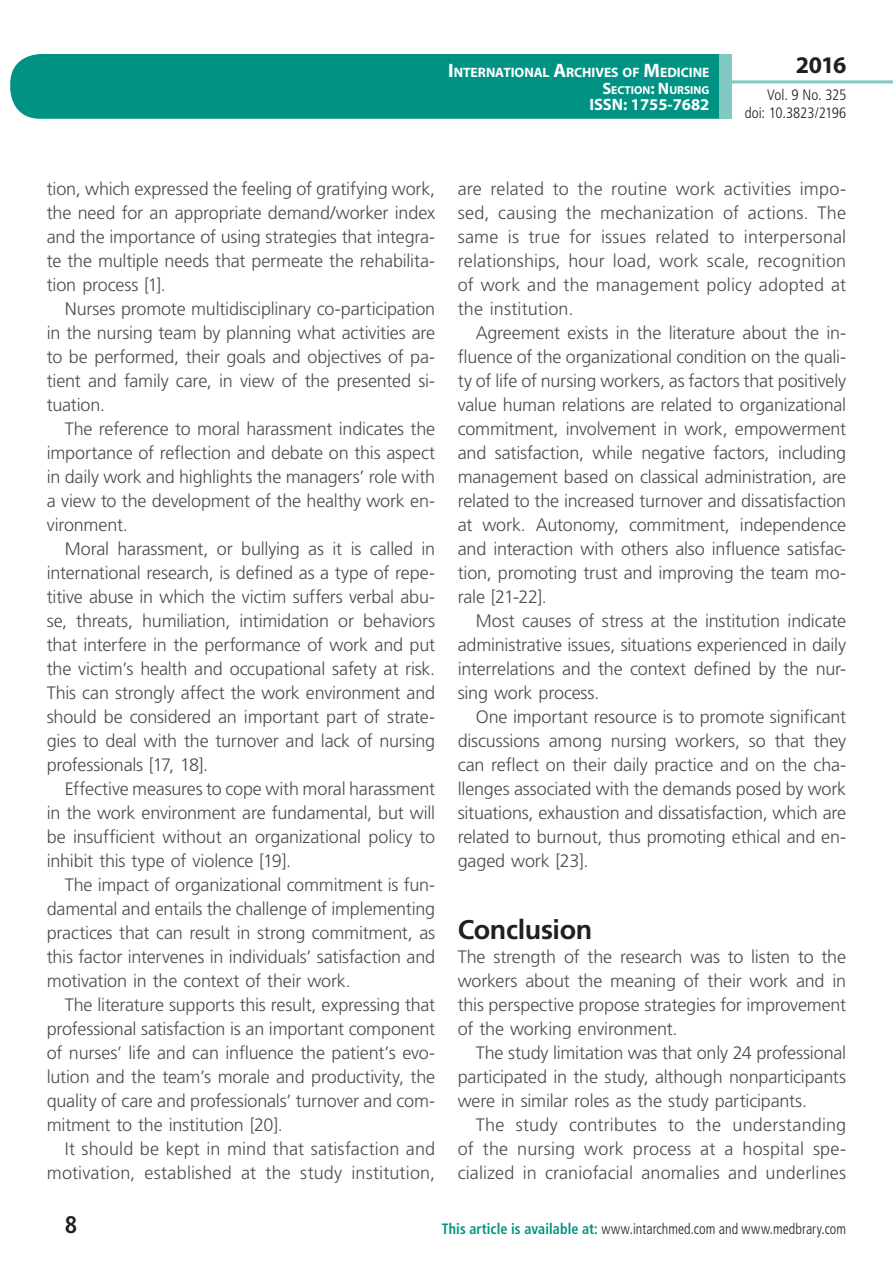
<style>
.page{position:relative;width:893px;height:1263px;background:#fff}
.page>*{position:absolute;margin:0;border:0;box-sizing:border-box;transform-origin:0 0}
.t1{font:700 27px "Frutiger LT Std";letter-spacing:-.015em;color:#231f20}
.t2{font:700 24px "Myriad Pro";color:#231f20}
.t3{font:700 condensed 24px "Frutiger LT Std";color:#231f20}
.t4{font:300 18px/24px "Frutiger LT Std";letter-spacing:-.01em;color:#4b4c4d;text-align:justify}
.t5{font:300 18px/24px "Frutiger LT Std";letter-spacing:.01em;color:#4b4c4d;text-align:right}
.t6{font:700 16.5px "Myriad Pro";color:#fff}
.t7{font:300 condensed 15px "Frutiger LT Std";letter-spacing:.005em;color:#231f20;scale:.94 1}
.t8{font:300 condensed 15px/18px "Frutiger LT Std";letter-spacing:.005em;color:#231f20;text-align:right}
.t9{font:700 13.65px "Myriad Pro";letter-spacing:-.005em;color:#fff}
.t10{font:700 11.55px "Myriad Pro";color:#fff}
.s1{font-size:19.5px}
.s2{font-size:16.5px}
.s3{font-weight:700;color:#009384}
</style>
<div class="page">
<div style="left:10px;top:54px;width:775px;height:65px;background:#009384;border-radius:30px"></div>
<div style="left:732px;top:0;width:161px;height:157px;background:#fff"></div>
<hr style="left:730px;top:80px;width:163px;height:3px;background:#80c9c2">
<div style="left:719px;top:54px;width:13px;height:65px;background:#80c9c2"></div>
<p class="t9" style="left:448px;top:64px;width:263px"><span class="s1">I</span>NTERNATIONAL <span class="s1">A</span>RCHIVES OF <span class="s1">M</span>EDICINE</p>
<p class="t10" style="left:602px;top:82px;width:109px"><span class="s2">S</span>ECTION<span class="s2">: N</span> URSING</p>
<p class="t6" style="left:589px;top:94px;width:122px">ISSN: 1755-7682</p>
<h2 class="t2" style="left:796px;top:49px;width:52px">2016</h2>
<p class="t8" style="left:745px;top:86px;width:103px">Vol. 9 No. 325 doi: 10.3823/2196</p>
<p class="t4" style="left:47px;top:177px;width:390px">tion, which expressed the feeling of gratifying work, the need for an appropriate demand/worker index and the importance of using strategies that integra&shy;te the multiple needs that permeate the rehabilita&shy;tion process [1].</p>
<p class="t4" style="left:47px;top:297px;width:390px;text-indent:18px">Nurses promote multidisciplinary co-participation in the nursing team by planning what activities are to be performed, their goals and objectives of pa&shy;tient and family care, in view of the presented si&shy;tuation.</p>
<p class="t4" style="left:47px;top:417px;width:390px;text-indent:18px">The reference to moral harassment indicates the importance of reflection and debate on this aspect in daily work and highlights the managers’ role with a view to the development of the healthy work en&shy;vironment.</p>
<p class="t4" style="left:47px;top:537px;width:390px;text-indent:18px">Moral harassment, or bullying as it is called in international research, is defined as a type of repe&shy;titive abuse in which the victim suffers verbal abu&shy;se, threats, humiliation, intimidation or behaviors that interfere in the performance of work and put the victim’s health and occupational safety at risk.<br>This can strongly affect the work environment and should be considered an important part of strate&shy;gies to deal with the turnover and lack of nursing professionals [17, 18].</p>
<p class="t4" style="left:47px;top:777px;width:390px;text-indent:18px">Effective measures to cope with moral harassment in the work environment are fundamental, but will be insufficient without an organizational policy to inhibit this type of violence [19].</p>
<p class="t4" style="left:47px;top:873px;width:390px;text-indent:18px">The impact of organizational commitment is fun&shy;damental and entails the challenge of implementing practices that can result in strong commitment, as this factor intervenes in individuals’ satisfaction and motivation in the context of their work.</p>
<p class="t4" style="left:47px;top:993px;width:390px;text-indent:18px">The literature supports this result, expressing that professional satisfaction is an important component of nurses’ life and can influence the patient’s evo&shy;lution and the team’s morale and productivity, the quality of care and professionals’ turnover and com&shy;mitment to the institution [20].</p>
<p class="t5" style="left:47px;top:1137px;width:390px">It should be kept in mind that satisfaction and motivation, established at the study institution,</p>
<p class="t4" style="left:458px;top:177px;width:390px">are related to the routine work activities impo&shy;sed, causing the mechanization of actions. The same is true for issues related to interpersonal relationships, hour load, work scale, recognition of work and the management policy adopted at the institution.</p>
<p class="t4" style="left:458px;top:321px;width:390px;text-indent:18px">Agreement exists in the literature about the in&shy;fluence of the organizational condition on the quali&shy;ty of life of nursing workers, as factors that positively value human relations are related to organizational commitment, involvement in work, empowerment and satisfaction, while negative factors, including management based on classical administration, are related to the increased turnover and dissatisfaction at work. Autonomy, commitment, independence and interaction with others also influence satisfac&shy;tion, promoting trust and improving the team mo&shy;rale [21-22].</p>
<p class="t4" style="left:458px;top:609px;width:390px;text-indent:18px">Most causes of stress at the institution indicate administrative issues, situations experienced in daily interrelations and the context defined by the nur&shy;sing work process.</p>
<p class="t4" style="left:458px;top:704px;width:390px;text-indent:18px">One important resource is to promote significant discussions among nursing workers, so that they can reflect on their daily practice and on the cha&shy;llenges associated with the demands posed by work situations, exhaustion and dissatisfaction, which are related to burnout, thus promoting ethical and en&shy;gaged work [23].</p>
<h1 class="t1" style="left:458px;top:914px;width:136px">Conclusion</h1>
<p class="t4" style="left:458px;top:945px;width:390px">The strength of the research was to listen to the workers about the meaning of their work and in this perspective propose strategies for improvement of the working environment.</p>
<p class="t4" style="left:458px;top:1041px;width:390px;text-indent:18px">The study limitation was that only 24 professional participated in the study, although nonparticipants were in similar roles as the study participants.</p>
<p class="t4" style="left:458px;top:1113px;width:390px;text-indent:18px">The study contributes to the understanding of the nursing work process at a hospital spe&shy;cialized in craniofacial anomalies and underlines</p>
<h2 class="t3" style="left:65px;top:1210px;width:14px">8</h2>
<p class="t7" style="left:442px;top:1220px;width:432px"><span class="s3">This article is available at:</span> www.intarchmed.com and www.medbrary.com</p>
</div>
